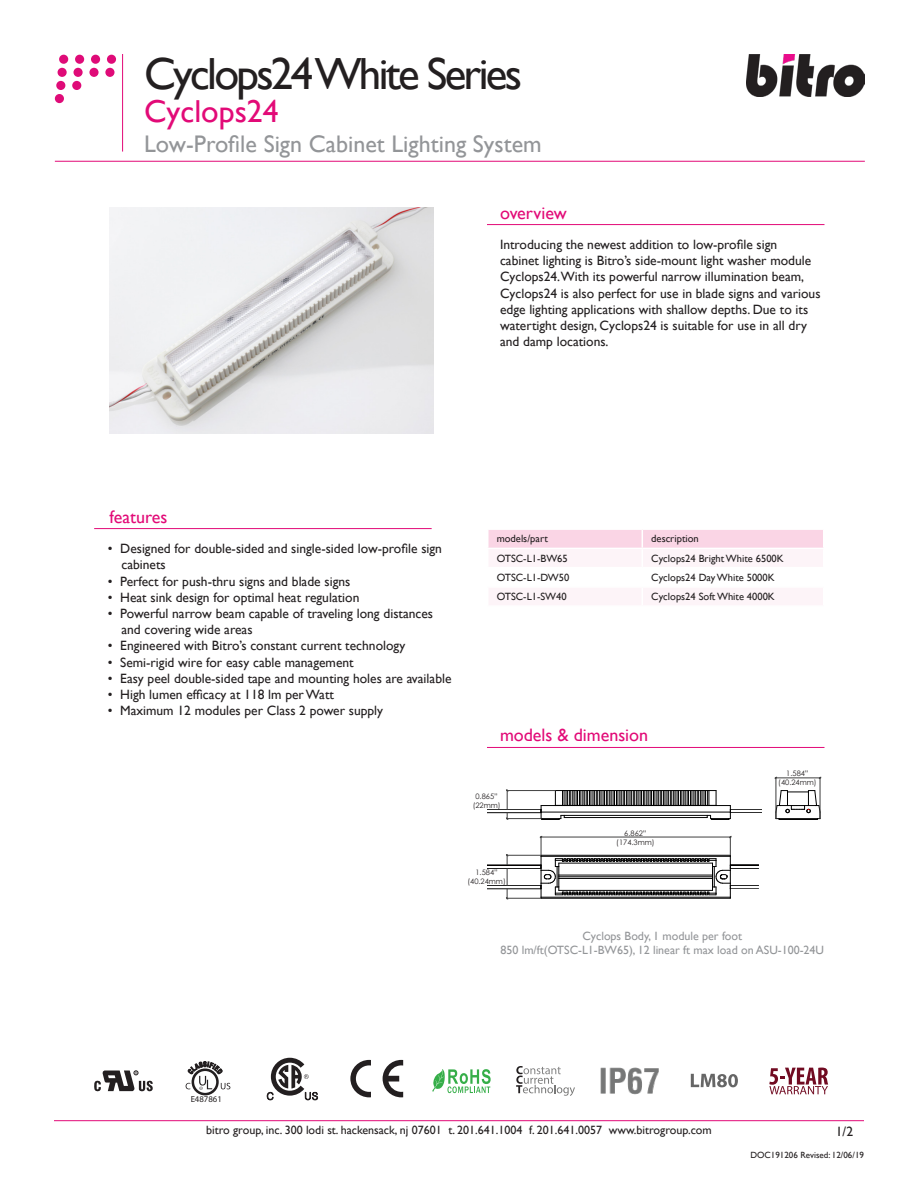
<style>
.page{position:relative;width:918px;height:1188px;background:#fff}
.page>*{position:absolute;margin:0;border:0;box-sizing:border-box;transform-origin:0 0}
.t1{font:45px "Gill Sans";letter-spacing:-.06em;color:#231f20}
.t2{font:31.8px "Gill Sans";color:#e20a77}
.t3{font:24px "Gill Sans";color:#939598}
.t4{font:18px "Gill Sans";color:#e20a77}
.t5{font:13.5px/16.2px "Gill Sans";color:#231f20}
.t6{font:12px "Gill Sans";color:#231f20}
.t7{font:12px "Gill Sans";color:#939598}
.t8{font:10.5px "Gill Sans";color:#231f20}
.t9{font:9px "Gill Sans";color:#231f20}
.t10{font:8.7px "Myriad Pro";color:#231f20}
.t11{font:7.5px "Century Gothic";color:#231f20}
</style>
<div class="page">
<div style="left:59px;top:55px;width:9px;height:9px;background:#df0b78;border-radius:50%"></div>
<div style="left:75px;top:55px;width:9px;height:9px;background:#df0b78;border-radius:50%"></div>
<div style="left:91px;top:55px;width:9px;height:9px;background:#df0b78;border-radius:50%"></div>
<div style="left:107px;top:55px;width:9px;height:9px;background:#df0b78;border-radius:50%"></div>
<div style="left:58px;top:68px;width:9px;height:9px;background:#df0b78;border-radius:50%"></div>
<div style="left:74px;top:68px;width:9px;height:9px;background:#df0b78;border-radius:50%"></div>
<div style="left:89px;top:68px;width:10px;height:9px;background:#df0b78;border-radius:50%"></div>
<div style="left:105px;top:68px;width:10px;height:9px;background:#df0b78;border-radius:50%"></div>
<div style="left:56px;top:81px;width:9px;height:9px;background:#df0b78;border-radius:50%"></div>
<div style="left:72px;top:81px;width:9px;height:9px;background:#df0b78;border-radius:50%"></div>
<div style="left:55px;top:94px;width:9px;height:9px;background:#df0b78;border-radius:50%"></div>
<hr style="left:122px;top:54px;width:1px;height:98px;background:#e20a77">
<hr style="left:55px;top:161px;width:810px;height:1px;background:#e20a77">
<hr style="left:94px;top:528px;width:338px;height:1px;background:#e20a77">
<hr style="left:487px;top:224px;width:338px;height:1px;background:#e20a77">
<hr style="left:487px;top:747px;width:338px;height:1px;background:#e20a77">
<img style="left:746px;top:54px;width:119px;height:43px">
<img style="left:110px;top:208px;width:323px;height:226px">
<hr style="left:54px;top:1120px;width:810px;height:1px;background:#e20a77">
<svg style="left:488px;top:530px;width:335px;height:75px"></svg>
<svg style="left:769px;top:1068px;width:59px;height:26px"></svg>
<svg style="left:432px;top:1069px;width:59px;height:24px"></svg>
<svg style="left:94px;top:1070px;width:59px;height:22px"></svg>
<svg style="left:267px;top:1058px;width:51px;height:43px"></svg>
<img style="left:601px;top:1067px;width:58px;height:28px">
<svg style="left:350px;top:1060px;width:21px;height:37px"></svg>
<svg style="left:383px;top:1060px;width:20px;height:37px"></svg>
<svg style="left:691px;top:1074px;width:47px;height:13px"></svg>
<svg style="left:516px;top:1066px;width:59px;height:30px"></svg>
<div style="left:192px;top:1069px;width:27px;height:26px;border:3px solid #231f20;border-radius:50%"></div>
<svg style="left:186px;top:1061px;width:44px;height:29px"></svg>
<hr style="left:730px;top:813px;width:32px;height:1px;background:#000">
<hr style="left:487px;top:812px;width:54px;height:1px;background:#000">
<hr style="left:487px;top:809px;width:54px;height:1px;background:#000">
<hr style="left:730px;top:809px;width:32px;height:1px;background:#000">
<svg style="left:541px;top:790px;width:190px;height:30px"></svg>
<hr style="left:507px;top:818px;width:34px;height:1px;background:#3f3f3f">
<hr style="left:507px;top:790px;width:48px;height:1px;background:#3f3f3f">
<svg style="left:506px;top:789px;width:2px;height:31px"></svg>
<hr style="left:487px;top:889px;width:54px;height:1px;background:#000">
<hr style="left:487px;top:885px;width:54px;height:1px;background:#000">
<hr style="left:487px;top:868px;width:54px;height:1px;background:#000">
<hr style="left:541px;top:898px;width:189px;height:1px;background:#000">
<svg style="left:540px;top:836px;width:219px;height:62px"></svg>
<hr style="left:541px;top:837px;width:189px;height:1px;background:#3f3f3f">
<hr style="left:507px;top:855px;width:34px;height:1px;background:#3f3f3f">
<hr style="left:507px;top:898px;width:34px;height:1px;background:#3f3f3f">
<svg style="left:506px;top:854px;width:2px;height:46px"></svg>
<hr style="left:776px;top:777px;width:1px;height:42px;background:#3f3f3f">
<hr style="left:820px;top:777px;width:1px;height:42px;background:#3f3f3f">
<hr style="left:776px;top:778px;width:44px;height:1px;background:#3f3f3f">
<svg style="left:776px;top:790px;width:45px;height:30px"></svg>
<hr style="left:487px;top:866px;width:54px;height:1px;background:#000">
<hr style="left:487px;top:865px;width:54px;height:1px;background:#000">
<p class="t1" style="left:144px;top:48px;width:379px">Cyclops24 White Series</p>
<p class="t2" style="left:144px;top:92px;width:136px">Cyclops24</p>
<p class="t3" style="left:144px;top:130px;width:399px">Low-Profile Sign Cabinet Lighting System</p>
<p class="t4" style="left:500px;top:202px;width:68px">overview</p>
<p class="t5" style="left:500px;top:237px;width:322px">Introducing the newest addition to low-profile sign<br>cabinet lighting is Bitro’s side-mount light washer module Cyclops24.With its powerful narrow illumination beam, Cyclops24 is also perfect for use in blade signs and various edge lighting applications with shallow depths. Due to its watertight design, Cyclops24 is suitable for use in all dry and damp locations.</p>
<p class="t4" style="left:110px;top:506px;width:59px">features</p>
<p class="t5" style="left:121px;top:541px;width:322px;text-indent:-14px">• Designed for double-sided and single-sided low-profile sign cabinets</p>
<p class="t5" style="left:108px;top:573px;width:244px">• Perfect for push-thru signs and blade signs</p>
<p class="t5" style="left:108px;top:589px;width:253px">• Heat sink design for optimal heat regulation</p>
<p class="t5" style="left:121px;top:606px;width:313px;text-indent:-14px">• Powerful narrow beam capable of traveling long distances and covering wide areas</p>
<p class="t5" style="left:108px;top:638px;width:299px">• Engineered with Bitro’s constant current technology</p>
<p class="t5" style="left:108px;top:654px;width:247px">• Semi-rigid wire for easy cable management</p>
<p class="t5" style="left:108px;top:670px;width:345px">• Easy peel double-sided tape and mounting holes are available</p>
<p class="t5" style="left:108px;top:687px;width:228px">• High lumen efficacy at 118 lm per Watt</p>
<p class="t5" style="left:108px;top:703px;width:277px">• Maximum 12 modules per Class 2 power supply</p>
<p class="t8" style="left:497px;top:533px;width:53px">models/part</p>
<p class="t8" style="left:651px;top:533px;width:49px">description</p>
<p class="t8" style="left:497px;top:552px;width:73px">OTSC-L1-BW65</p>
<p class="t8" style="left:651px;top:552px;width:134px">Cyclops24 Bright White 6500K</p>
<p class="t8" style="left:497px;top:571px;width:74px">OTSC-L1-DW50</p>
<p class="t8" style="left:651px;top:571px;width:125px">Cyclops24 Day White 5000K</p>
<p class="t8" style="left:497px;top:591px;width:71px">OTSC-L1-SW40</p>
<p class="t8" style="left:651px;top:591px;width:125px">Cyclops24 Soft White 4000K</p>
<p class="t4" style="left:500px;top:725px;width:150px">models &amp; dimension</p>
<p class="t11" style="left:475px;top:791px;width:24px">0.865”</p>
<p class="t11" style="left:473px;top:800px;width:29px">(22mm)</p>
<p class="t11" style="left:475px;top:867px;width:24px">1.584”</p>
<p class="t11" style="left:467px;top:876px;width:40px">(40.24mm)</p>
<p class="t11" style="left:624px;top:828px;width:24px">6.862”</p>
<p class="t11" style="left:616px;top:837px;width:40px">(174.3mm)</p>
<p class="t11" style="left:786px;top:768px;width:24px">1.584”</p>
<p class="t11" style="left:778px;top:777px;width:40px">(40.24mm)</p>
<p class="t7" style="left:582px;top:929px;width:161px">Cyclops Body, 1 module per foot</p>
<p class="t7" style="left:500px;top:943px;width:325px">850 lm/ft(OTSC-L1-BW65), 12 linear ft max load on ASU-100-24U</p>
<p class="t10" style="left:191px;top:1094px;width:33px">E487861</p>
<p class="t6" style="left:206px;top:1123px;width:507px">bitro group, inc. 300 lodi st. hackensack, nj 07601 t. 201.641.1004 f. 201.641.0057 www.bitrogroup.com</p>
<p class="t5" style="left:836px;top:1123px;width:19px">1/2</p>
<p class="t9" style="left:750px;top:1150px;width:115px">DOC191206 Revised: 12/06/19</p>
</div>
